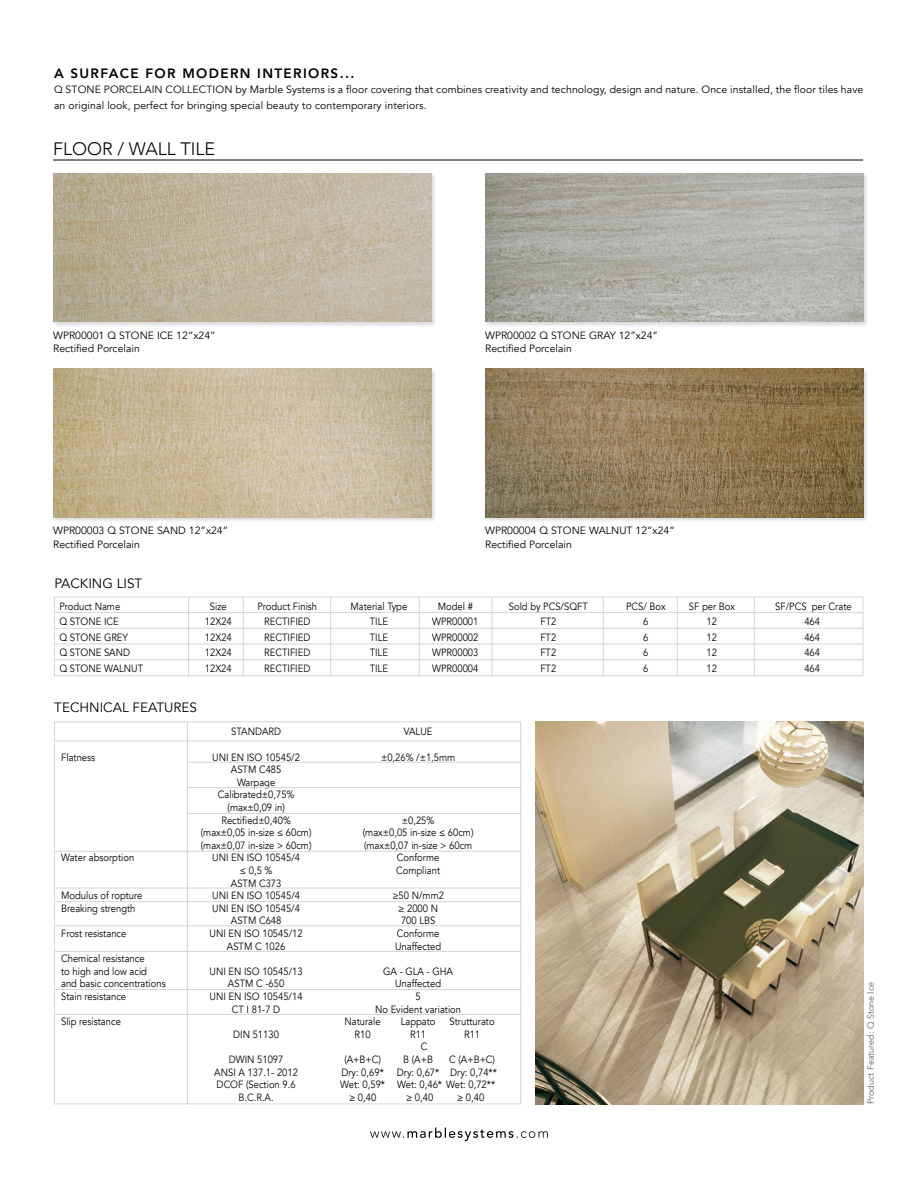
<style>
.page{position:relative;width:918px;height:1188px;background:#fff}
.page>*{position:absolute;margin:0;border:0;box-sizing:border-box;transform-origin:0 0}
.t1{font:300 18px "Avenir";color:#000}
.t2{font:800 13.5px "Avenir";letter-spacing:.1em;color:#000}
.t3{font:13.5px "Avenir";color:#000}
.t4{font:10.5px/12.6px "Avenir";color:#000;text-align:center;scale:.9 1}
.t5{font:10.5px/13.5px "Avenir";color:#000}
.t6{font:9px "Avenir";color:#696867}
</style>
<div class="page">
<div style="left:52px;top:172px;width:385px;height:156px;background:#000;opacity:.15"></div>
<img style="left:53px;top:173px;width:378px;height:149px">
<div style="left:484px;top:172px;width:385px;height:156px;background:#000;opacity:.15"></div>
<img style="left:485px;top:173px;width:378px;height:149px">
<div style="left:52px;top:368px;width:385px;height:155px;background:#000;opacity:.15"></div>
<img style="left:53px;top:369px;width:378px;height:148px">
<div style="left:484px;top:368px;width:385px;height:155px;background:#000;opacity:.15"></div>
<img style="left:485px;top:369px;width:378px;height:148px">
<hr style="left:53px;top:160px;width:810px;height:1px;background:#000">
<img style="left:536px;top:722px;width:327px;height:382px">
<div style="left:54px;top:597px;width:809px;height:79px;border:1px solid #ded3cb"></div>
<hr style="left:243px;top:597px;width:1px;height:79px;background:#ded3cb">
<hr style="left:330px;top:597px;width:1px;height:79px;background:#ded3cb">
<hr style="left:419px;top:597px;width:1px;height:79px;background:#ded3cb">
<hr style="left:492px;top:597px;width:1px;height:79px;background:#ded3cb">
<hr style="left:603px;top:597px;width:1px;height:79px;background:#ded3cb">
<hr style="left:677px;top:597px;width:1px;height:79px;background:#ded3cb">
<hr style="left:754px;top:597px;width:1px;height:79px;background:#ded3cb">
<hr style="left:188px;top:597px;width:1px;height:79px;background:#ded3cb">
<hr style="left:54px;top:612px;width:809px;height:1px;background:#ded3cb">
<hr style="left:54px;top:628px;width:809px;height:1px;background:#ded3cb">
<hr style="left:54px;top:644px;width:809px;height:1px;background:#ded3cb">
<hr style="left:54px;top:660px;width:809px;height:1px;background:#ded3cb">
<svg style="left:370px;top:1128px;width:178px;height:13px"></svg>
<hr style="left:187px;top:722px;width:1px;height:382px;background:#ded3cb">
<hr style="left:54px;top:741px;width:467px;height:1px;background:#ded3cb">
<hr style="left:54px;top:851px;width:467px;height:1px;background:#ded3cb">
<hr style="left:54px;top:888px;width:467px;height:1px;background:#ded3cb">
<hr style="left:54px;top:901px;width:467px;height:1px;background:#ded3cb">
<hr style="left:54px;top:926px;width:467px;height:1px;background:#ded3cb">
<hr style="left:54px;top:951px;width:467px;height:1px;background:#ded3cb">
<hr style="left:54px;top:989px;width:467px;height:1px;background:#ded3cb">
<hr style="left:54px;top:1014px;width:467px;height:1px;background:#ded3cb">
<hr style="left:188px;top:762px;width:333px;height:1px;background:#ded3cb">
<hr style="left:188px;top:787px;width:333px;height:1px;background:#ded3cb">
<hr style="left:188px;top:813px;width:333px;height:1px;background:#ded3cb">
<p class="t2" style="left:54px;top:63px;width:302px">A SURFACE FOR MODERN INTERIORS...</p>
<p class="t5" style="left:54px;top:82px;width:811px;line-height:15.6px">Q STONE PORCELAIN COLLECTION by Marble Systems is a floor covering that combines creativity and technology, design and nature. Once installed, the floor tiles have an original look, perfect for bringing special beauty to contemporary interiors.</p>
<h1 class="t1" style="left:53px;top:138px;width:164px">FLOOR / WALL TILE</h1>
<p class="t5" style="left:53px;top:328px;width:164px">WPR00001 Q STONE ICE 12”x24”<br>Rectified Porcelain</p>
<p class="t5" style="left:53px;top:524px;width:177px">WPR00003 Q STONE SAND 12”x24”<br>Rectified Porcelain</p>
<p class="t3" style="left:54px;top:576px;width:89px">PACKING LIST</p>
<p class="t5" style="left:485px;top:328px;width:174px">WPR00002 Q STONE GRAY 12”x24”<br>Rectified Porcelain</p>
<p class="t5" style="left:485px;top:524px;width:191px">WPR00004 Q STONE WALNUT 12”x24”<br>Rectified Porcelain</p>
<p class="t4" style="left:59px;top:600px;width:69px">Product Name</p>
<p class="t4" style="left:210px;top:600px;width:20px">Size</p>
<p class="t4" style="left:258px;top:600px;width:68px">Product Finish</p>
<p class="t4" style="left:350px;top:600px;width:65px">Material Type</p>
<p class="t4" style="left:438px;top:600px;width:41px">Model #</p>
<p class="t4" style="left:509px;top:600px;width:89px">Sold by PCS/SQFT</p>
<p class="t4" style="left:626px;top:600px;width:45px">PCS/ Box</p>
<p class="t4" style="left:689px;top:600px;width:53px">SF per Box</p>
<p class="t4" style="left:775px;top:600px;width:86px">SF/PCS per Crate</p>
<p class="t4" style="left:59px;top:616px;width:68px">Q STONE ICE</p>
<p class="t4" style="left:205px;top:616px;width:31px">12X24</p>
<p class="t4" style="left:264px;top:616px;width:53px">RECTIFIED</p>
<p class="t4" style="left:370px;top:616px;width:22px">TILE</p>
<p class="t4" style="left:432px;top:616px;width:53px">WPR00001</p>
<p class="t4" style="left:540px;top:616px;width:19px">FT2</p>
<p class="t4" style="left:643px;top:616px;width:7px">6</p>
<p class="t4" style="left:707px;top:616px;width:13px">12</p>
<p class="t4" style="left:804px;top:616px;width:19px">464</p>
<p class="t4" style="left:59px;top:631px;width:78px">Q STONE GREY</p>
<p class="t4" style="left:205px;top:631px;width:31px">12X24</p>
<p class="t4" style="left:264px;top:631px;width:53px">RECTIFIED</p>
<p class="t4" style="left:370px;top:631px;width:22px">TILE</p>
<p class="t4" style="left:432px;top:631px;width:53px">WPR00002</p>
<p class="t4" style="left:540px;top:631px;width:19px">FT2</p>
<p class="t4" style="left:643px;top:631px;width:7px">6</p>
<p class="t4" style="left:707px;top:631px;width:13px">12</p>
<p class="t4" style="left:804px;top:631px;width:19px">464</p>
<p class="t4" style="left:59px;top:647px;width:80px">Q STONE SAND</p>
<p class="t4" style="left:205px;top:647px;width:31px">12X24</p>
<p class="t4" style="left:264px;top:647px;width:53px">RECTIFIED</p>
<p class="t4" style="left:370px;top:647px;width:22px">TILE</p>
<p class="t4" style="left:432px;top:647px;width:53px">WPR00003</p>
<p class="t4" style="left:540px;top:647px;width:19px">FT2</p>
<p class="t4" style="left:643px;top:647px;width:7px">6</p>
<p class="t4" style="left:707px;top:647px;width:13px">12</p>
<p class="t4" style="left:804px;top:647px;width:19px">464</p>
<p class="t4" style="left:59px;top:662px;width:95px">Q STONE WALNUT</p>
<p class="t4" style="left:205px;top:662px;width:31px">12X24</p>
<p class="t4" style="left:264px;top:662px;width:53px">RECTIFIED</p>
<p class="t4" style="left:370px;top:662px;width:22px">TILE</p>
<p class="t4" style="left:432px;top:662px;width:53px">WPR00004</p>
<p class="t4" style="left:540px;top:662px;width:19px">FT2</p>
<p class="t4" style="left:643px;top:662px;width:7px">6</p>
<p class="t4" style="left:707px;top:662px;width:13px">12</p>
<p class="t4" style="left:804px;top:662px;width:19px">464</p>
<p class="t3" style="left:54px;top:700px;width:144px">TECHNICAL FEATURES</p>
<p class="t4" style="left:231px;top:726px;width:57px">STANDARD</p>
<p class="t4" style="left:404px;top:726px;width:33px">VALUE</p>
<p class="t4" style="left:61px;top:751px;width:39px">Flatness</p>
<p class="t4" style="left:212px;top:751px;width:99px">UNI EN ISO 10545/2</p>
<p class="t4" style="left:381px;top:751px;width:84px">±0,26% /±1,5mm</p>
<p class="t4" style="left:218px;top:763px;width:87px">ASTM C485<br>Warpage<br>Calibrated±0,75% (max±0,09 in)<br>Rectified±0,40%</p>
<p class="t4" style="left:402px;top:814px;width:38px">±0,25%</p>
<p class="t4" style="left:201px;top:826px;width:124px">(max±0,05 in-size ≤ 60cm)</p>
<p class="t4" style="left:363px;top:826px;width:124px">(max±0,05 in-size ≤ 60cm)</p>
<p class="t4" style="left:201px;top:839px;width:124px">(max±0,07 in-size &gt; 60cm)</p>
<p class="t4" style="left:364px;top:839px;width:122px">(max±0,07 in-size &gt; 60cm</p>
<p class="t4" style="left:61px;top:852px;width:83px">Water absorption</p>
<p class="t4" style="left:212px;top:852px;width:99px">UNI EN ISO 10545/4</p>
<p class="t4" style="left:397px;top:852px;width:49px">Conforme</p>
<p class="t4" style="left:240px;top:864px;width:38px">≤ 0,5 %</p>
<p class="t4" style="left:396px;top:864px;width:50px">Compliant</p>
<p class="t4" style="left:231px;top:877px;width:58px">ASTM C373</p>
<p class="t4" style="left:61px;top:889px;width:92px">Modulus of ropture</p>
<p class="t4" style="left:212px;top:889px;width:99px">UNI EN ISO 10545/4</p>
<p class="t4" style="left:392px;top:889px;width:59px">≥50 N/mm2</p>
<p class="t4" style="left:61px;top:902px;width:84px">Breaking strength</p>
<p class="t4" style="left:212px;top:902px;width:99px">UNI EN ISO 10545/4</p>
<p class="t4" style="left:398px;top:902px;width:46px">≥ 2000 N</p>
<p class="t4" style="left:231px;top:915px;width:58px">ASTM C648</p>
<p class="t4" style="left:401px;top:915px;width:40px">700 LBS</p>
<p class="t4" style="left:61px;top:927px;width:74px">Frost resistance</p>
<p class="t4" style="left:210px;top:927px;width:105px">UNI EN ISO 10545/12</p>
<p class="t4" style="left:397px;top:927px;width:49px">Conforme</p>
<p class="t4" style="left:227px;top:940px;width:66px">ASTM C 1026</p>
<p class="t4" style="left:395px;top:940px;width:53px">Unaffected</p>
<p class="t4" style="left:61px;top:952px;width:97px;text-align:left">Chemical resistance to high and low acid</p>
<p class="t4" style="left:210px;top:965px;width:105px">UNI EN ISO 10545/13</p>
<p class="t4" style="left:383px;top:965px;width:79px">GA - GLA - GHA</p>
<p class="t4" style="left:61px;top:978px;width:118px">and basic concentrations</p>
<p class="t4" style="left:228px;top:978px;width:64px">ASTM C -650</p>
<p class="t4" style="left:395px;top:978px;width:53px">Unaffected</p>
<p class="t4" style="left:61px;top:990px;width:74px">Stain resistance</p>
<p class="t4" style="left:210px;top:990px;width:105px">UNI EN ISO 10545/14</p>
<p class="t4" style="left:416px;top:990px;width:7px">5</p>
<p class="t4" style="left:232px;top:1003px;width:55px">CT I 81-7 D</p>
<p class="t4" style="left:375px;top:1003px;width:97px">No Evident variation</p>
<p class="t4" style="left:61px;top:1015px;width:68px">Slip resistance</p>
<p class="t4" style="left:345px;top:1015px;width:42px">Naturale</p>
<p class="t4" style="left:401px;top:1015px;width:40px">Lappato</p>
<p class="t4" style="left:450px;top:1015px;width:52px">Strutturato</p>
<p class="t4" style="left:233px;top:1028px;width:52px">DIN 51130</p>
<p class="t4" style="left:355px;top:1028px;width:19px">R10</p>
<p class="t4" style="left:410px;top:1028px;width:19px">R11</p>
<p class="t4" style="left:464px;top:1028px;width:19px">R11</p>
<p class="t4" style="left:421px;top:1041px;width:9px">C</p>
<p class="t4" style="left:229px;top:1053px;width:62px">DWIN 51097</p>
<p class="t4" style="left:344px;top:1053px;width:42px">(A+B+C)</p>
<p class="t4" style="left:403px;top:1053px;width:35px">B (A+B</p>
<p class="t4" style="left:449px;top:1053px;width:52px">C (A+B+C)</p>
<p class="t4" style="left:214px;top:1066px;width:95px">ANSI A 137.1- 2012</p>
<p class="t4" style="left:341px;top:1066px;width:174px">Dry: 0,69* Dry: 0,67* Dry: 0,74**</p>
<p class="t4" style="left:217px;top:1078px;width:89px">DCOF (Section 9.6</p>
<p class="t4" style="left:340px;top:1078px;width:174px">Wet: 0,59* Wet: 0,46* Wet: 0,72**</p>
<p class="t4" style="left:239px;top:1091px;width:41px">B.C.R.A.</p>
<p class="t4" style="left:349px;top:1091px;width:32px">≥ 0,40</p>
<p class="t4" style="left:406px;top:1091px;width:32px">≥ 0,40</p>
<p class="t4" style="left:457px;top:1091px;width:32px">≥ 0,40</p>
<p class="t6" style="left:865px;top:1104px;width:124px;rotate:-90deg">Product Featured: Q Stone Ice</p>
</div>
